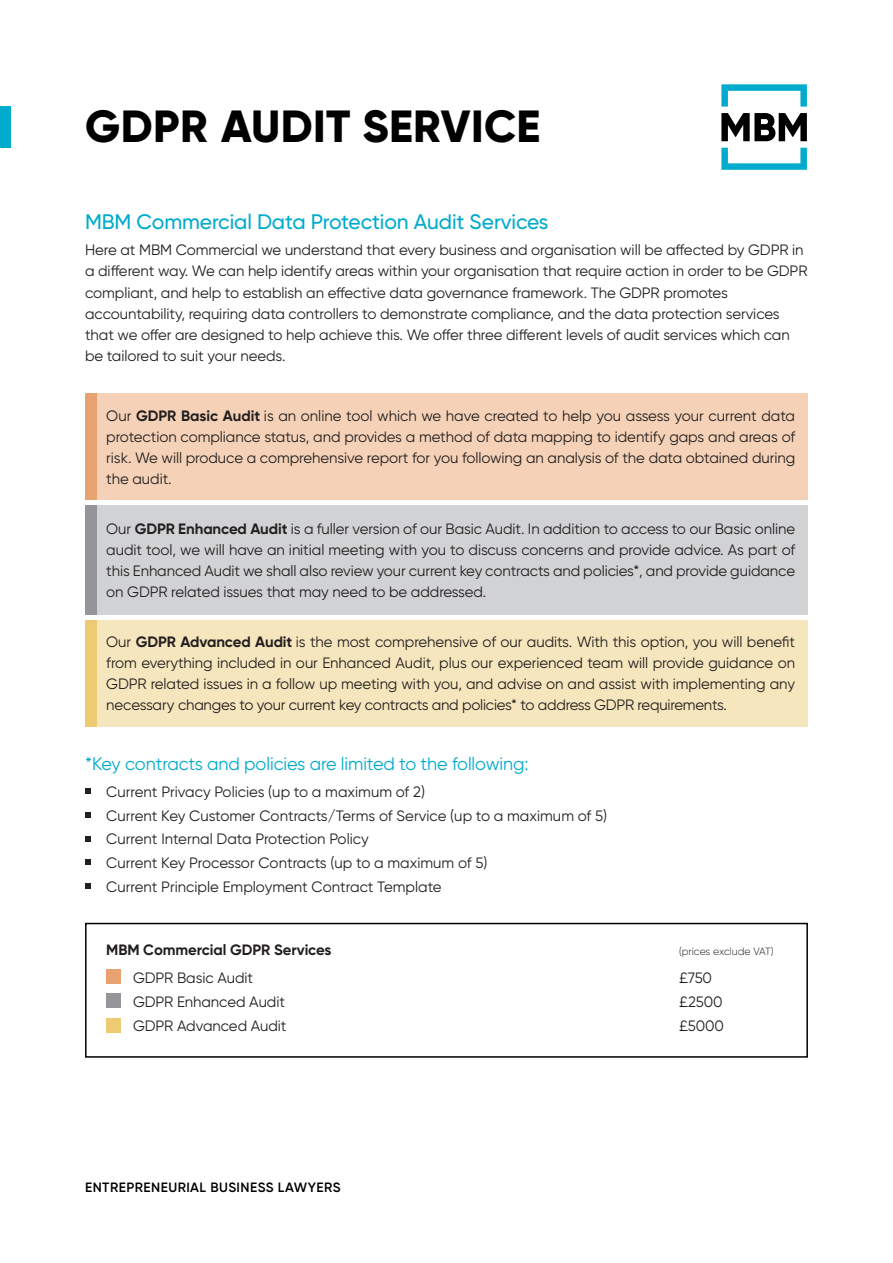
<style>
.page{position:relative;width:893px;height:1263px;background:#fff}
.page>*{position:absolute;margin:0;border:0;box-sizing:border-box;transform-origin:0 0}
.t1{font:800 45px "Gilroy";letter-spacing:.01em;color:#000}
.t2{font:500 21px "Gilroy";letter-spacing:-.005em;color:#00abcd}
.t3{font:18px "Gilroy";letter-spacing:-.005em;color:#00abcd}
.t4{font:15px/21px "Gilroy";letter-spacing:-.005em;color:#231f20;text-align:justify}
.t5{font:700 15px "Gilroy";letter-spacing:-.005em;color:#231f20}
.t6{font:600 13.5px "Gilroy";letter-spacing:.035em;color:#000}
.t7{font:300 10.5px "Gilroy";letter-spacing:-.005em;color:#231f20}
.s1{font-weight:700}
</style>
<div class="page">
<div style="left:85px;top:620px;width:723px;height:107px;background:#f6e6bd"></div>
<div style="left:85px;top:620px;width:12px;height:107px;background:#edcb73"></div>
<div style="left:85px;top:393px;width:723px;height:106px;background:#f5d2b7"></div>
<div style="left:85px;top:505px;width:723px;height:109px;background:#d1d2d4"></div>
<div style="left:85px;top:393px;width:12px;height:106px;background:#e8a271"></div>
<div style="left:85px;top:505px;width:12px;height:109px;background:#939598"></div>
<svg style="left:85px;top:788px;width:6px;height:6px"></svg>
<svg style="left:85px;top:812px;width:6px;height:6px"></svg>
<svg style="left:85px;top:836px;width:6px;height:5px"></svg>
<svg style="left:85px;top:860px;width:6px;height:5px"></svg>
<svg style="left:85px;top:883px;width:6px;height:6px"></svg>
<svg style="left:721px;top:113px;width:86px;height:28px"></svg>
<svg style="left:721px;top:84px;width:86px;height:23px"></svg>
<svg style="left:721px;top:148px;width:86px;height:22px"></svg>
<div style="left:0;top:106px;width:11px;height:42px;background:#00abcd"></div>
<div style="left:85px;top:923px;width:723px;height:135px;border:2px solid #000"></div>
<div style="left:106px;top:969px;width:15px;height:15px;background:#e8a271"></div>
<div style="left:106px;top:993px;width:15px;height:15px;background:#939598"></div>
<div style="left:106px;top:1018px;width:15px;height:14px;background:#edcb73"></div>
<h1 class="t1" style="left:85px;top:100px;width:456px">GDPR AUDIT SERVICE</h1>
<h2 class="t2" style="left:85px;top:210px;width:465px">MBM Commercial Data Protection Audit Services</h2>
<p class="t4" style="left:85px;top:241px;width:724px;text-align:left">Here at MBM Commercial we understand that every business and organisation will be affected by GDPR in a different way. We can help identify areas within your organisation that require action in order to be GDPR compliant, and help to establish an effective data governance framework. The GDPR promotes accountability, requiring data controllers to demonstrate compliance, and the data protection services that we offer are designed to help achieve this. We offer three different levels of audit services which can be tailored to suit your needs.</p>
<p class="t4" style="left:106px;top:407px;width:690px">Our <span class="s1">GDPR Basic Audit</span> is an online tool which we have created to help you assess your current data protection compliance status, and provides a method of data mapping to identify gaps and areas of risk. We will produce a comprehensive report for you following an analysis of the data obtained during the audit.</p>
<p class="t4" style="left:106px;top:520px;width:690px">Our <span class="s1">GDPR Enhanced Audit</span> is a fuller version of our Basic Audit. In addition to access to our Basic online audit tool, we will have an initial meeting with you to discuss concerns and provide advice. As part of this Enhanced Audit we shall also review your current key contracts and policies*, and provide guidance on GDPR related issues that may need to be addressed.</p>
<p class="t4" style="left:106px;top:633px;width:690px">Our <span class="s1">GDPR Advanced Audit</span> is the most comprehensive of our audits. With this option, you will benefit from everything included in our Enhanced Audit, plus our experienced team will provide guidance on GDPR related issues in a follow up meeting with you, and advise on and assist with implementing any necessary changes to your current key contracts and policies* to address GDPR requirements.</p>
<p class="t3" style="left:85px;top:758px;width:445px">*Key contracts and policies are limited to the following:</p>
<p class="t4" style="left:106px;top:781px;width:502px;line-height:23.7px;text-align:left">Current Privacy Policies (up to a maximum of 2)<br>Current Key Customer Contracts/Terms of Service (up to a maximum of 5)<br>Current Internal Data Protection Policy<br>Current Key Processor Contracts (up to a maximum of 5)<br>Current Principle Employment Contract Template</p>
<p class="t5" style="left:106px;top:940px;width:227px">MBM Commercial GDPR Services</p>
<p class="t7" style="left:679px;top:945px;width:96px">(prices exclude VAT)</p>
<p class="t4" style="left:133px;top:968px;width:122px">GDPR Basic Audit</p>
<p class="t4" style="left:679px;top:968px;width:34px">£750</p>
<p class="t4" style="left:133px;top:992px;width:154px">GDPR Enhanced Audit</p>
<p class="t4" style="left:679px;top:992px;width:45px">£2500</p>
<p class="t4" style="left:133px;top:1016px;width:155px">GDPR Advanced Audit</p>
<p class="t4" style="left:679px;top:1016px;width:46px">£5000</p>
<p class="t6" style="left:85px;top:1182px;width:257px">ENTREPRENEURIAL BUSINESS LAWYERS</p>
</div>
